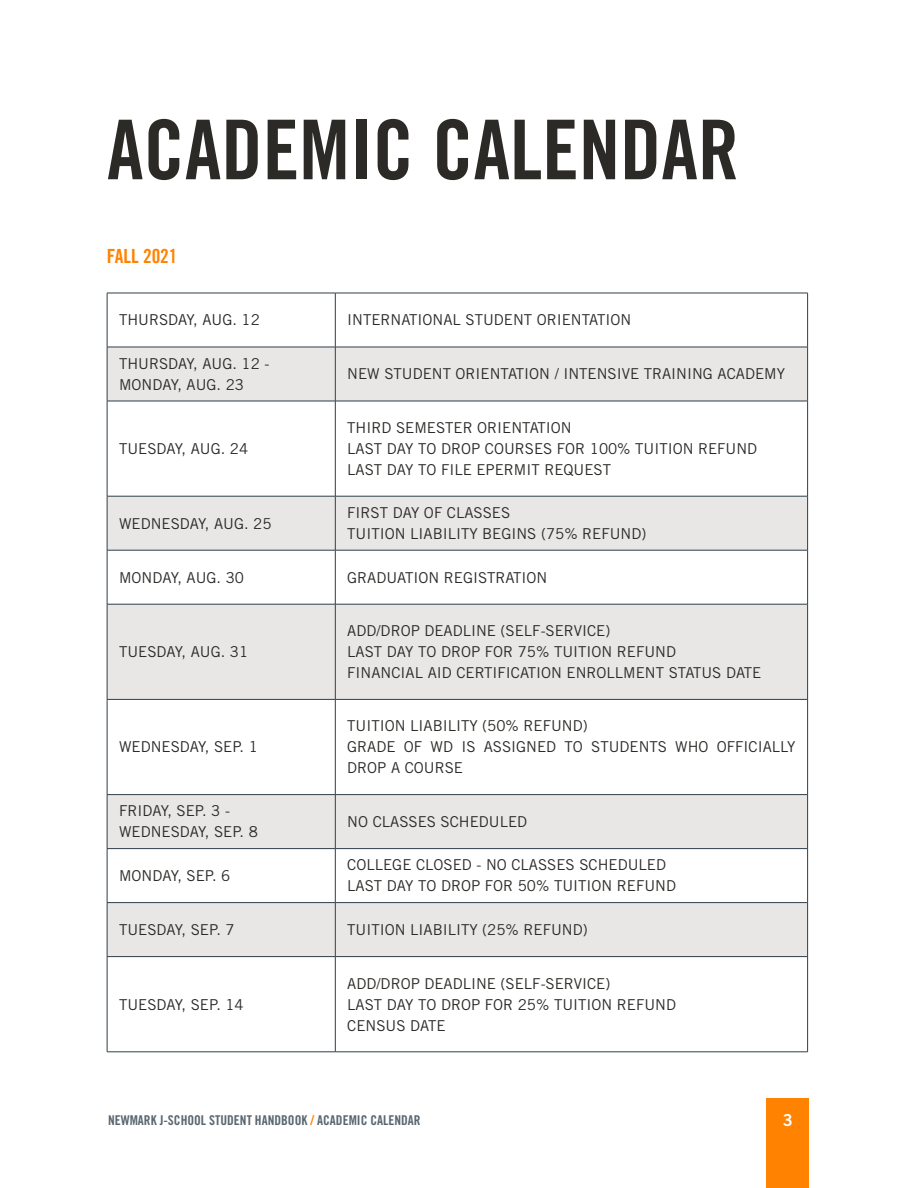
<style>
.page{position:relative;width:918px;height:1188px;background:#fff}
.page>*{position:absolute;margin:0;border:0;box-sizing:border-box;transform-origin:0 0}
.t1{font:82.5px "Trade Gothic LT Std Bd Cn 20";color:#2c2a27}
.t2{font:19.5px "Trade Gothic LT Std Bd Cn 20";color:#ff8300}
.t3{font:16.5px "Trade Gothic LT Std Bd 2";color:#fff}
.t4{font:15px/21px "Trade Gothic LT Std";color:#2c2a27}
.t5{font:13.5px "Trade Gothic LT Std Bd Cn 20";color:#596670}
.s1{color:#ff8300}
</style>
<div class="page">
<div style="left:767px;top:1098px;width:42px;height:90px;background:#ff8300"></div>
<svg style="left:108px;top:348px;width:699px;height:608px;fill:#e8e7e6"></svg>
<hr style="left:335px;top:293px;width:1px;height:54px;background:#303e49">
<hr style="left:107px;top:347px;width:228px;height:1px;background:#303e49">
<hr style="left:335px;top:347px;width:473px;height:1px;background:#303e49">
<hr style="left:335px;top:347px;width:1px;height:54px;background:#303e49">
<hr style="left:107px;top:401px;width:228px;height:1px;background:#303e49">
<hr style="left:335px;top:401px;width:473px;height:1px;background:#303e49">
<hr style="left:335px;top:401px;width:1px;height:95px;background:#303e49">
<hr style="left:107px;top:496px;width:228px;height:1px;background:#303e49">
<hr style="left:335px;top:496px;width:473px;height:1px;background:#303e49">
<hr style="left:335px;top:496px;width:1px;height:54px;background:#303e49">
<hr style="left:107px;top:550px;width:228px;height:1px;background:#303e49">
<hr style="left:335px;top:550px;width:473px;height:1px;background:#303e49">
<hr style="left:335px;top:550px;width:1px;height:54px;background:#303e49">
<hr style="left:107px;top:604px;width:228px;height:1px;background:#303e49">
<hr style="left:335px;top:604px;width:473px;height:1px;background:#303e49">
<hr style="left:335px;top:604px;width:1px;height:95px;background:#303e49">
<hr style="left:107px;top:699px;width:228px;height:1px;background:#303e49">
<hr style="left:335px;top:699px;width:473px;height:1px;background:#303e49">
<hr style="left:335px;top:700px;width:1px;height:94px;background:#303e49">
<hr style="left:107px;top:794px;width:228px;height:1px;background:#303e49">
<hr style="left:335px;top:794px;width:473px;height:1px;background:#303e49">
<hr style="left:335px;top:795px;width:1px;height:53px;background:#303e49">
<hr style="left:107px;top:848px;width:228px;height:1px;background:#303e49">
<hr style="left:335px;top:848px;width:473px;height:1px;background:#303e49">
<hr style="left:335px;top:849px;width:1px;height:53px;background:#303e49">
<hr style="left:107px;top:902px;width:228px;height:1px;background:#303e49">
<hr style="left:335px;top:902px;width:473px;height:1px;background:#303e49">
<hr style="left:335px;top:903px;width:1px;height:53px;background:#303e49">
<hr style="left:107px;top:956px;width:228px;height:1px;background:#303e49">
<hr style="left:335px;top:956px;width:473px;height:1px;background:#303e49">
<hr style="left:335px;top:957px;width:1px;height:95px;background:#303e49">
<hr style="left:107px;top:293px;width:228px;height:1px;background:#303e49">
<hr style="left:107px;top:293px;width:1px;height:54px;background:#303e49">
<hr style="left:335px;top:293px;width:473px;height:1px;background:#303e49">
<hr style="left:807px;top:293px;width:1px;height:54px;background:#303e49">
<hr style="left:107px;top:347px;width:1px;height:54px;background:#303e49">
<hr style="left:807px;top:347px;width:1px;height:54px;background:#303e49">
<hr style="left:107px;top:401px;width:1px;height:95px;background:#303e49">
<hr style="left:807px;top:401px;width:1px;height:95px;background:#303e49">
<hr style="left:107px;top:496px;width:1px;height:54px;background:#303e49">
<hr style="left:807px;top:496px;width:1px;height:54px;background:#303e49">
<hr style="left:107px;top:550px;width:1px;height:54px;background:#303e49">
<hr style="left:807px;top:550px;width:1px;height:54px;background:#303e49">
<hr style="left:107px;top:604px;width:1px;height:95px;background:#303e49">
<hr style="left:807px;top:604px;width:1px;height:95px;background:#303e49">
<hr style="left:107px;top:700px;width:1px;height:94px;background:#303e49">
<hr style="left:807px;top:700px;width:1px;height:94px;background:#303e49">
<hr style="left:107px;top:795px;width:1px;height:53px;background:#303e49">
<hr style="left:807px;top:795px;width:1px;height:53px;background:#303e49">
<hr style="left:107px;top:849px;width:1px;height:53px;background:#303e49">
<hr style="left:807px;top:849px;width:1px;height:53px;background:#303e49">
<hr style="left:107px;top:903px;width:1px;height:53px;background:#303e49">
<hr style="left:807px;top:903px;width:1px;height:53px;background:#303e49">
<hr style="left:107px;top:957px;width:1px;height:95px;background:#303e49">
<hr style="left:807px;top:957px;width:1px;height:95px;background:#303e49">
<hr style="left:107px;top:1052px;width:228px;height:1px;background:#303e49">
<hr style="left:335px;top:1052px;width:473px;height:1px;background:#303e49">
<h1 class="t1" style="left:107px;top:100px;width:634px">ACADEMIC CALENDAR</h1>
<h2 class="t2" style="left:107px;top:244px;width:72px">FALL 2021</h2>
<p class="t4" style="left:119px;top:309px;width:142px">THURSDAY, AUG. 12</p>
<p class="t4" style="left:347px;top:309px;width:285px">INTERNATIONAL STUDENT ORIENTATION</p>
<p class="t4" style="left:119px;top:353px;width:152px">THURSDAY, AUG. 12 -<br>MONDAY, AUG. 23</p>
<p class="t4" style="left:347px;top:363px;width:439px">NEW STUDENT ORIENTATION / INTENSIVE TRAINING ACADEMY</p>
<p class="t4" style="left:119px;top:438px;width:131px">TUESDAY, AUG. 24</p>
<p class="t4" style="left:347px;top:417px;width:412px">THIRD SEMESTER ORIENTATION<br>LAST DAY TO DROP COURSES FOR 100% TUITION REFUND<br>LAST DAY TO FILE EPERMIT REQUEST</p>
<p class="t4" style="left:119px;top:513px;width:154px">WEDNESDAY, AUG. 25</p>
<p class="t4" style="left:347px;top:502px;width:301px">FIRST DAY OF CLASSES<br>TUITION LIABILITY BEGINS (75% REFUND)</p>
<p class="t4" style="left:119px;top:567px;width:126px">MONDAY, AUG. 30</p>
<p class="t4" style="left:347px;top:567px;width:202px">GRADUATION REGISTRATION</p>
<p class="t4" style="left:119px;top:641px;width:131px">TUESDAY, AUG. 31</p>
<p class="t4" style="left:119px;top:736px;width:140px">WEDNESDAY, SEP. 1</p>
<p class="t4" style="left:347px;top:620px;width:416px">ADD/DROP DEADLINE (SELF-SERVICE)<br>LAST DAY TO DROP FOR 75% TUITION REFUND<br>FINANCIAL AID CERTIFICATION ENROLLMENT STATUS DATE</p>
<p class="t4" style="left:347px;top:715px;width:450px">TUITION LIABILITY (50% REFUND)<br>GRADE OF WD IS ASSIGNED TO STUDENTS WHO OFFICIALLY<br>DROP A COURSE</p>
<p class="t4" style="left:119px;top:800px;width:140px">FRIDAY, SEP. 3 -<br>WEDNESDAY, SEP. 8</p>
<p class="t4" style="left:347px;top:811px;width:181px">NO CLASSES SCHEDULED</p>
<p class="t4" style="left:119px;top:865px;width:113px">MONDAY, SEP. 6</p>
<p class="t4" style="left:347px;top:854px;width:330px">COLLEGE CLOSED - NO CLASSES SCHEDULED<br>LAST DAY TO DROP FOR 50% TUITION REFUND</p>
<p class="t4" style="left:119px;top:919px;width:117px">TUESDAY, SEP. 7</p>
<p class="t4" style="left:347px;top:919px;width:242px">TUITION LIABILITY (25% REFUND)</p>
<p class="t4" style="left:119px;top:994px;width:126px">TUESDAY, SEP. 14</p>
<p class="t4" style="left:347px;top:973px;width:330px">ADD/DROP DEADLINE (SELF-SERVICE)<br>LAST DAY TO DROP FOR 25% TUITION REFUND<br>CENSUS DATE</p>
<p class="t5" style="left:108px;top:1112px;width:223px">NEWMARK J-SCHOOL STUDENT HANDBOOK <span class="s1">/</span> ACADEMIC</p>
<p class="t5" style="left:370px;top:1112px;width:14px">CALENDAR</p>
<p class="t3" style="left:783px;top:1110px;width:12px">3</p>
</div>
